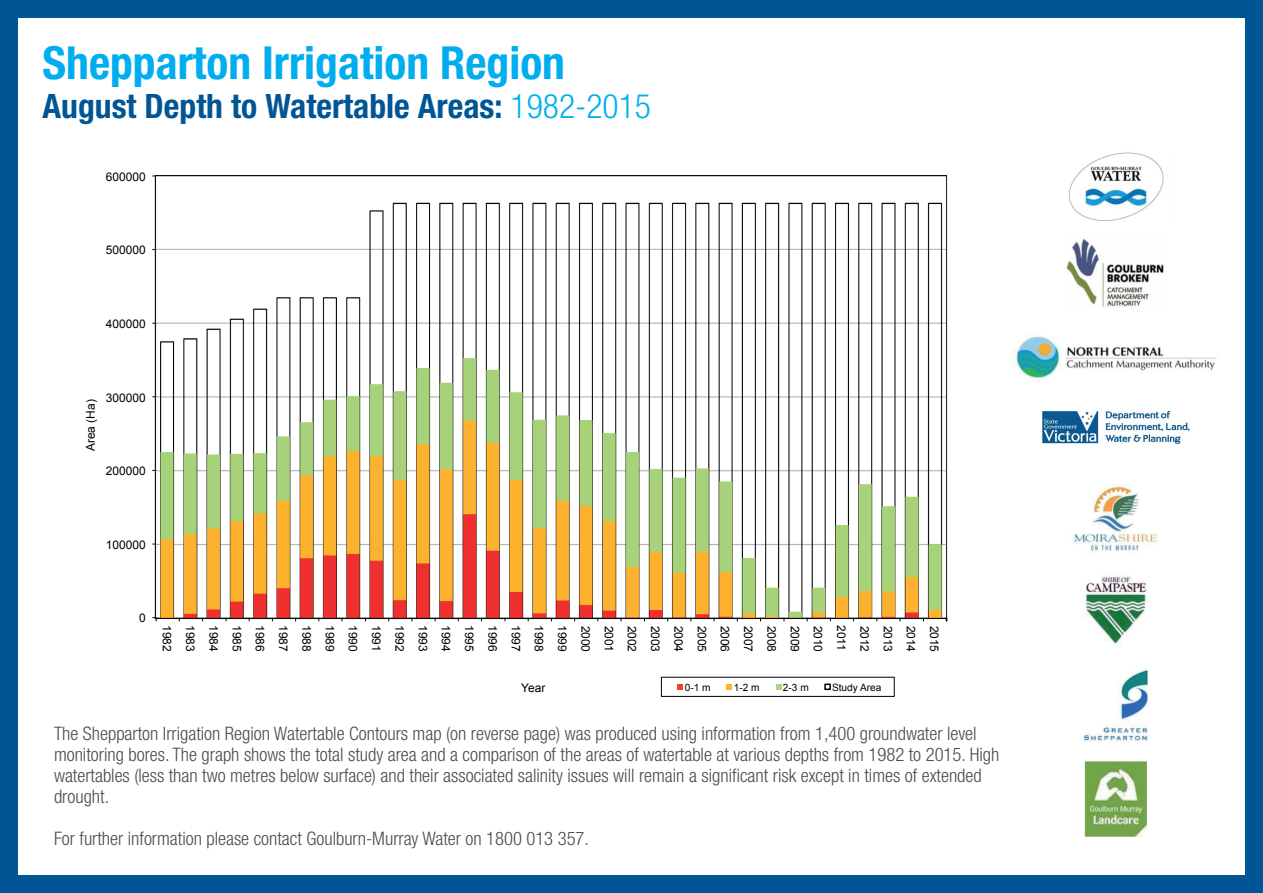
<style>
.page{position:relative;width:1263px;height:893px;background:#fff}
.page>*{position:absolute;margin:0;border:0;box-sizing:border-box;transform-origin:0 0}
.t1{font:700 condensed 45.6px "Helvetica Neue LT Std";color:#00aeef}
.t2{font:700 condensed 33.6px "Helvetica Neue LT Std";color:#005595}
.t3{font:300 condensed 18.6px/21px "Helvetica Neue LT Std";color:#4b4c4d}
.t4{font:12px "Arial";color:#000001}
.t5{font:10.05px "Arial";color:#000001}
.s1{font-weight:300;color:#00aeef}
</style>
<div class="page">
<img style="left:1012px;top:152px;width:205px;height:685px">
<div style="left:0;top:0;width:1263px;height:17px;background:#005595"></div>
<div style="left:0;top:876px;width:1263px;height:17px;background:#005595"></div>
<div style="left:0;top:0;width:17px;height:893px;background:#005595"></div>
<div style="left:1246px;top:0;width:17px;height:893px;background:#005595"></div>
<img style="left:152px;top:175px;width:796px;height:447px">
<svg style="left:152px;top:617px;width:5px;height:4px"></svg>
<div style="left:661px;top:677px;width:233px;height:20px;border:1px solid #000001"></div>
<svg style="left:678px;top:684px;width:5px;height:5px"></svg>
<svg style="left:727px;top:684px;width:5px;height:5px"></svg>
<svg style="left:776px;top:684px;width:5px;height:5px"></svg>
<div style="left:824px;top:683px;width:7px;height:7px;border:2px solid #000001"></div>
<h1 class="t1" style="left:43px;top:36px;width:524px">Shepparton Irrigation Region</h1>
<h2 class="t2" style="left:43px;top:86px;width:610px">August Depth to Watertable Areas: <span class="s1">1982-2015</span></h2>
<p class="t4" style="left:106px;top:169px;width:41px">600000</p>
<p class="t4" style="left:106px;top:242px;width:41px">500000</p>
<p class="t4" style="left:106px;top:316px;width:41px">400000</p>
<p class="t4" style="left:83px;top:451px;width:53px;rotate:-90deg">Area (Ha)</p>
<p class="t4" style="left:106px;top:389px;width:41px">300000</p>
<p class="t4" style="left:106px;top:463px;width:41px">200000</p>
<p class="t4" style="left:106px;top:537px;width:41px">100000</p>
<p class="t4" style="left:139px;top:610px;width:8px">0</p>
<p class="t4" style="left:175px;top:625px;width:28px;rotate:90deg">1982</p>
<p class="t4" style="left:198px;top:625px;width:28px;rotate:90deg">1983</p>
<p class="t4" style="left:222px;top:625px;width:28px;rotate:90deg">1984</p>
<p class="t4" style="left:245px;top:625px;width:28px;rotate:90deg">1985</p>
<p class="t4" style="left:268px;top:625px;width:28px;rotate:90deg">1986</p>
<p class="t4" style="left:291px;top:625px;width:28px;rotate:90deg">1987</p>
<p class="t4" style="left:315px;top:625px;width:28px;rotate:90deg">1988</p>
<p class="t4" style="left:338px;top:625px;width:28px;rotate:90deg">1989</p>
<p class="t4" style="left:361px;top:625px;width:28px;rotate:90deg">1990</p>
<p class="t4" style="left:384px;top:625px;width:28px;rotate:90deg">1991</p>
<p class="t4" style="left:408px;top:625px;width:28px;rotate:90deg">1992</p>
<p class="t4" style="left:431px;top:625px;width:28px;rotate:90deg">1993</p>
<p class="t4" style="left:454px;top:625px;width:28px;rotate:90deg">1994</p>
<p class="t4" style="left:477px;top:625px;width:28px;rotate:90deg">1995</p>
<p class="t4" style="left:500px;top:625px;width:28px;rotate:90deg">1996</p>
<p class="t4" style="left:524px;top:625px;width:28px;rotate:90deg">1997</p>
<p class="t4" style="left:547px;top:625px;width:28px;rotate:90deg">1998</p>
<p class="t4" style="left:570px;top:625px;width:28px;rotate:90deg">1999</p>
<p class="t4" style="left:593px;top:625px;width:28px;rotate:90deg">2000</p>
<p class="t4" style="left:617px;top:625px;width:28px;rotate:90deg">2001</p>
<p class="t4" style="left:640px;top:625px;width:28px;rotate:90deg">2002</p>
<p class="t4" style="left:663px;top:625px;width:28px;rotate:90deg">2003</p>
<p class="t4" style="left:686px;top:625px;width:28px;rotate:90deg">2004</p>
<p class="t4" style="left:710px;top:625px;width:28px;rotate:90deg">2005</p>
<p class="t4" style="left:733px;top:625px;width:28px;rotate:90deg">2006</p>
<p class="t4" style="left:756px;top:625px;width:28px;rotate:90deg">2007</p>
<p class="t4" style="left:779px;top:625px;width:28px;rotate:90deg">2008</p>
<p class="t4" style="left:803px;top:625px;width:28px;rotate:90deg">2009</p>
<p class="t4" style="left:826px;top:625px;width:28px;rotate:90deg">2010</p>
<p class="t4" style="left:849px;top:625px;width:27px;rotate:90deg">2011</p>
<p class="t4" style="left:872px;top:625px;width:28px;rotate:90deg">2012</p>
<p class="t4" style="left:896px;top:625px;width:28px;rotate:90deg">2013</p>
<p class="t4" style="left:919px;top:625px;width:28px;rotate:90deg">2014</p>
<p class="t4" style="left:942px;top:625px;width:28px;rotate:90deg">2015</p>
<p class="t4" style="left:521px;top:680px;width:26px">Year</p>
<p class="t5" style="left:685px;top:681px;width:27px">0-1 m</p>
<p class="t5" style="left:734px;top:681px;width:27px">1-2 m</p>
<p class="t5" style="left:783px;top:681px;width:27px">2-3 m</p>
<p class="t5" style="left:832px;top:681px;width:51px">Study Area</p>
<p class="t3" style="left:54px;top:723px;width:947px">The Shepparton Irrigation Region Watertable Contours map (on reverse page) was produced using information from 1,400 groundwater level monitoring bores. The graph shows the total study area and a comparison of the areas of watertable at various depths from 1982 to 2015. High watertables (less than two metres below surface) and their associated salinity issues will remain a significant risk except in times of extended drought.</p>
<p class="t3" style="left:54px;top:828px;width:536px">For further information please contact Goulburn-Murray Water on 1800 013 357.</p>
</div>
